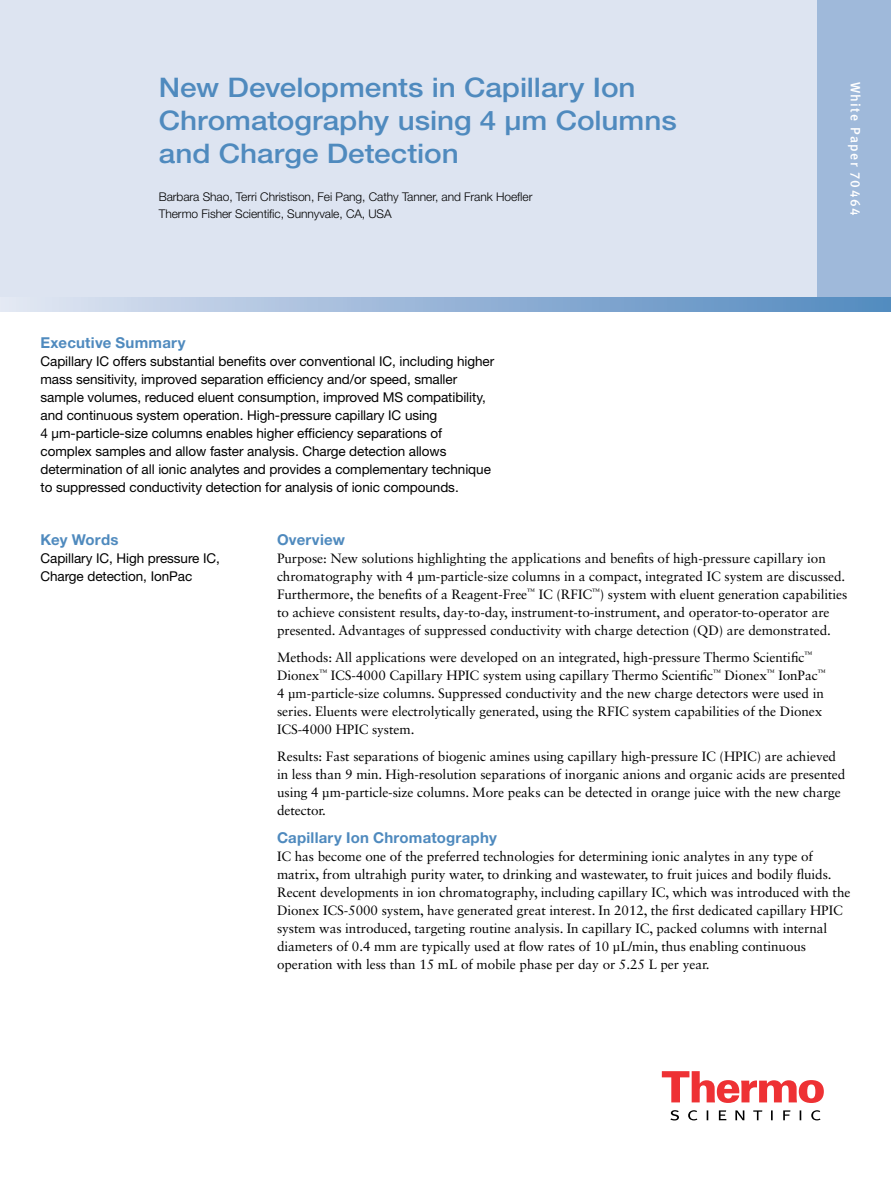
<style>
.page{position:relative;width:891px;height:1188px;background:#fff}
.page>*{position:absolute;margin:0;border:0;box-sizing:border-box;transform-origin:0 0}
.t1{font:500 27px/33px "Helvetica Neue LT Std";color:#4f8abe;scale:1.1 1}
.t2{font:700 15px "Helvetica Neue LT Std";letter-spacing:.015em;color:#4f8abe}
.t3{font:13.5px/18px "Sabon LT Std";letter-spacing:-.005em;color:#000}
.t4{font:13.5px/18px "Helvetica Neue LT Std";letter-spacing:-.005em;color:#000}
.t5{font:500 13.5px "Meta OT";letter-spacing:.1em;color:#fff}
.t6{font:300 12px/16.5px "Helvetica Neue LT Std";letter-spacing:-.005em;color:#000}
</style>
<div class="page">
<div style="left:0;top:0;width:891px;height:303px;background:#dde4f1"></div>
<div style="left:817px;top:0;width:74px;height:303px;background:#9fb9da"></div>
<svg style="left:0;top:297px;width:891px;height:15px;background:#98b6d8"></svg>
<svg style="left:662px;top:1071px;width:162px;height:32px"></svg>
<svg style="left:670px;top:1110px;width:151px;height:10px"></svg>
<h1 class="t1" style="left:159px;top:71px;width:472px">New Developments in Capillary Ion<br>Chromatography using 4 μm Columns and Charge Detection</h1>
<p class="t6" style="left:159px;top:188px;width:375px">Barbara Shao, Terri Christison, Fei Pang, Cathy Tanner, and Frank Hoefler<br>Thermo Fisher Scientific, Sunnyvale, CA, USA</p>
<p class="t5" style="left:864px;top:82px;width:135px;rotate:90deg">White Paper 70464</p>
<p class="t2" style="left:40px;top:334px;width:147px">Executive Summary</p>
<p class="t4" style="left:40px;top:352px;width:455px">Capillary IC offers substantial benefits over conventional IC, including higher mass sensitivity, improved separation efficiency and/or speed, smaller sample volumes, reduced eluent consumption, improved MS compatibility, and continuous system operation. High-pressure capillary IC using<br>4 μm-particle-size columns enables higher efficiency separations of complex samples and allow faster analysis. Charge detection allows determination of all ionic analytes and provides a complementary technique to suppressed conductivity detection for analysis of ionic compounds.</p>
<p class="t2" style="left:277px;top:530px;width:69px">Overview</p>
<p class="t3" style="left:277px;top:549px;width:572px">Purpose: New solutions highlighting the applications and benefits of high-pressure capillary ion chromatography with 4 µm-particle-size columns in a compact, integrated IC system are discussed.<br>Furthermore, the benefits of a Reagent-Free<sup>™</sup> IC (RFIC<sup>™</sup>) system with eluent generation capabilities to achieve consistent results, day-to-day, instrument-to-instrument, and operator-to-operator are presented. Advantages of suppressed conductivity with charge detection (QD) are demonstrated.</p>
<p class="t3" style="left:277px;top:648px;width:550px">Methods: All applications were developed on an integrated, high-pressure Thermo Scientific<sup>™ </sup>Dionex<sup>™</sup> ICS-4000 Capillary HPIC system using capillary Thermo Scientific<sup>™</sup> Dionex<sup>™</sup> IonPac<sup>™ </sup>4 µm-particle-size columns. Suppressed conductivity and the new charge detectors were used in series. Eluents were electrolytically generated, using the RFIC system capabilities of the Dionex ICS-4000 HPIC system.</p>
<p class="t3" style="left:277px;top:747px;width:570px">Results: Fast separations of biogenic amines using capillary high-pressure IC (HPIC) are achieved in less than 9 min. High-resolution separations of inorganic anions and organic acids are presented using 4 µm-particle-size columns. More peaks can be detected in orange juice with the new charge detector.</p>
<p class="t2" style="left:277px;top:829px;width:221px">Capillary Ion Chromatography</p>
<p class="t3" style="left:277px;top:848px;width:575px">IC has become one of the preferred technologies for determining ionic analytes in any type of matrix, from ultrahigh purity water, to drinking and wastewater, to fruit juices and bodily fluids.<br>Recent developments in ion chromatography, including capillary IC, which was introduced with the Dionex ICS-5000 system, have generated great interest. In 2012, the first dedicated capillary HPIC system was introduced, targeting routine analysis. In capillary IC, packed columns with internal diameters of 0.4 mm are typically used at flow rates of 10 µL/min, thus enabling continuous operation with less than 15 mL of mobile phase per day or 5.25 L per year.</p>
<p class="t2" style="left:40px;top:530px;width:80px">Key Words</p>
<p class="t4" style="left:40px;top:549px;width:181px">Capillary IC, High pressure IC,<br>Charge detection, IonPac</p>
</div>
